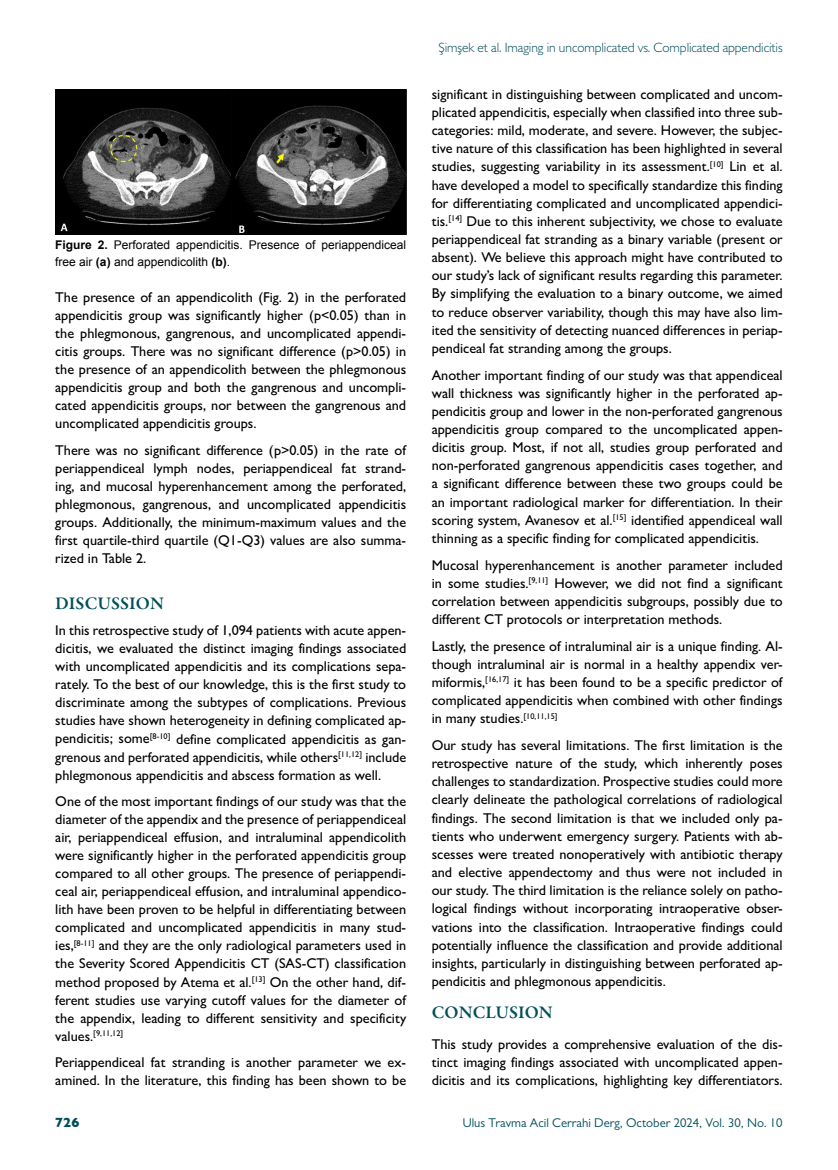
<style>
.page{position:relative;width:838px;height:1170px;background:#fff}
.page>*{position:absolute;margin:0;border:0;box-sizing:border-box;transform-origin:0 0}
.t1{font:600 18px "Garamond Premr Pro";color:#004f5a}
.t2{font:500 14.25px/18.1px "Gill Sans MT Pro";color:#000;text-align:justify}
.t3{font:300 13.5px "Gill Sans MT Pro";letter-spacing:-.005em;color:#004f5a}
.t4{font:800 13.5px "Gill Sans MT Pro";color:#004f5a}
.t5{font:12.75px "Gill Sans MT Pro";color:#004f5a}
.t6{font:12px/16.5px "Arial";color:#000}
.t7{font:500 8.25px "Gill Sans MT Pro";color:#000}
.s1{font-weight:700}
.s2{font-size:14.25px}
</style>
<div class="page">
<img style="left:55px;top:89px;width:351px;height:145px">
<p class="t6" style="left:55px;top:237px;width:352px"><span class="s1">Figure 2.</span> Perforated appendicitis. Presence of periappendiceal free air <span class="s1">(a)</span> and appendicolith <span class="s1">(b)</span>.</p>
<p class="t2" style="left:55px;top:288px;width:352px">The presence of an appendicolith (Fig. 2) in the perforated appendicitis group was significantly higher (p&lt;0.05) than in the phlegmonous, gangrenous, and uncomplicated appendi&shy;citis groups. There was no significant difference (p&gt;0.05) in the presence of an appendicolith between the phlegmonous appendicitis group and both the gangrenous and uncompli&shy;cated appendicitis groups, nor between the gangrenous and uncomplicated appendicitis groups.</p>
<p class="t2" style="left:55px;top:441px;width:352px">There was no significant difference (p&gt;0.05) in the rate of periappendiceal lymph nodes, periappendiceal fat strand&shy;ing, and mucosal hyperenhancement among the perforated, phlegmonous, gangrenous, and uncomplicated appendicitis groups. Additionally, the minimum-maximum values and the first quartile-third quartile (Q1-Q3) values are also summa&shy;rized in Table 2.</p>
<p class="t1" style="left:55px;top:592px;width:110px">DISCUSSION</p>
<p class="t2" style="left:55px;top:621px;width:352px">In this retrospective study of 1,094 patients with acute appen&shy;dicitis, we evaluated the distinct imaging findings associated with uncomplicated appendicitis and its complications sepa&shy;rately. To the best of our knowledge, this is the first study to discriminate among the subtypes of complications. Previous studies have shown heterogeneity in defining complicated ap&shy;pendicitis; some<sup>[8-10]</sup> define complicated appendicitis as gan&shy;grenous and perforated appendicitis, while others<sup>[11,12]</sup> include phlegmonous appendicitis and abscess formation as well.</p>
<p class="t2" style="left:55px;top:792px;width:352px">One of the most important findings of our study was that the diameter of the appendix and the presence of periappendiceal air, periappendiceal effusion, and intraluminal appendicolith were significantly higher in the perforated appendicitis group compared to all other groups. The presence of periappendi&shy;ceal air, periappendiceal effusion, and intraluminal appendico&shy;lith have been proven to be helpful in differentiating between complicated and uncomplicated appendicitis in many stud&shy;ies,<sup>[8-11]</sup> and they are the only radiological parameters used in the Severity Scored Appendicitis CT (SAS-CT) classification method proposed by Atema et al.<sup>[13]</sup> On the other hand, dif&shy;ferent studies use varying cutoff values for the diameter of the appendix, leading to different sensitivity and specificity</p>
<p class="t7" style="left:55px;top:1028px;width:69px"><span class="s2">values.</span>[9,11,12]</p>
<p class="t2" style="left:55px;top:1053px;width:352px">Periappendiceal fat stranding is another parameter we ex&shy;amined. In the literature, this finding has been shown to be</p>
<p class="t3" style="left:438px;top:39px;width:345px">Şimşek et al. Imaging in uncomplicated vs. Complicated appendicitis</p>
<p class="t2" style="left:432px;top:85px;width:352px">significant in distinguishing between complicated and uncom&shy;plicated appendicitis, especially when classified into three sub&shy;categories: mild, moderate, and severe. However, the subjec&shy;tive nature of this classification has been highlighted in several studies, suggesting variability in its assessment.<sup>[10]</sup> Lin et al. have developed a model to specifically standardize this finding for differentiating complicated and uncomplicated appendici&shy;tis.<sup>[14]</sup> Due to this inherent subjectivity, we chose to evaluate periappendiceal fat stranding as a binary variable (present or absent). We believe this approach might have contributed to our study’s lack of significant results regarding this parameter.<br>By simplifying the evaluation to a binary outcome, we aimed to reduce observer variability, though this may have also lim&shy;ited the sensitivity of detecting nuanced differences in periap&shy;pendiceal fat stranding among the groups.</p>
<p class="t2" style="left:432px;top:365px;width:352px">Another important finding of our study was that appendiceal wall thickness was significantly higher in the perforated ap&shy;pendicitis group and lower in the non-perforated gangrenous appendicitis group compared to the uncomplicated appen&shy;dicitis group. Most, if not all, studies group perforated and non-perforated gangrenous appendicitis cases together, and a significant difference between these two groups could be an important radiological marker for differentiation. In their scoring system, Avanesov et al.<sup>[15]</sup> identified appendiceal wall thinning as a specific finding for complicated appendicitis.</p>
<p class="t2" style="left:432px;top:555px;width:352px">Mucosal hyperenhancement is another parameter included in some studies.<sup>[9,11]</sup> However, we did not find a significant correlation between appendicitis subgroups, possibly due to different CT protocols or interpretation methods.</p>
<p class="t2" style="left:432px;top:636px;width:352px">Lastly, the presence of intraluminal air is a unique finding. Al&shy;though intraluminal air is normal in a healthy appendix ver&shy;miformis,<sup>[16,17]</sup> it has been found to be a specific predictor of complicated appendicitis when combined with other findings in many studies.<sup>[10,11,15]</sup></p>
<p class="t2" style="left:432px;top:736px;width:352px">Our study has several limitations. The first limitation is the retrospective nature of the study, which inherently poses challenges to standardization. Prospective studies could more clearly delineate the pathological correlations of radiological findings. The second limitation is that we included only pa&shy;tients who underwent emergency surgery. Patients with ab&shy;scesses were treated nonoperatively with antibiotic therapy and elective appendectomy and thus were not included in our study. The third limitation is the reliance solely on patho&shy;logical findings without incorporating intraoperative obser&shy;vations into the classification. Intraoperative findings could potentially influence the classification and provide additional insights, particularly in distinguishing between perforated ap&shy;pendicitis and phlegmonous appendicitis.</p>
<p class="t1" style="left:432px;top:1001px;width:123px">CONCLUSION</p>
<p class="t2" style="left:432px;top:1034px;width:352px">This study provides a comprehensive evaluation of the dis&shy;tinct imaging findings associated with uncomplicated appen&shy;dicitis and its complications, highlighting key differentiators.</p>
<p class="t4" style="left:55px;top:1114px;width:26px">726</p>
<p class="t5" style="left:463px;top:1115px;width:321px">Ulus Travma Acil Cerrahi Derg, October 2024, Vol. 30, No. 10</p>
</div>
